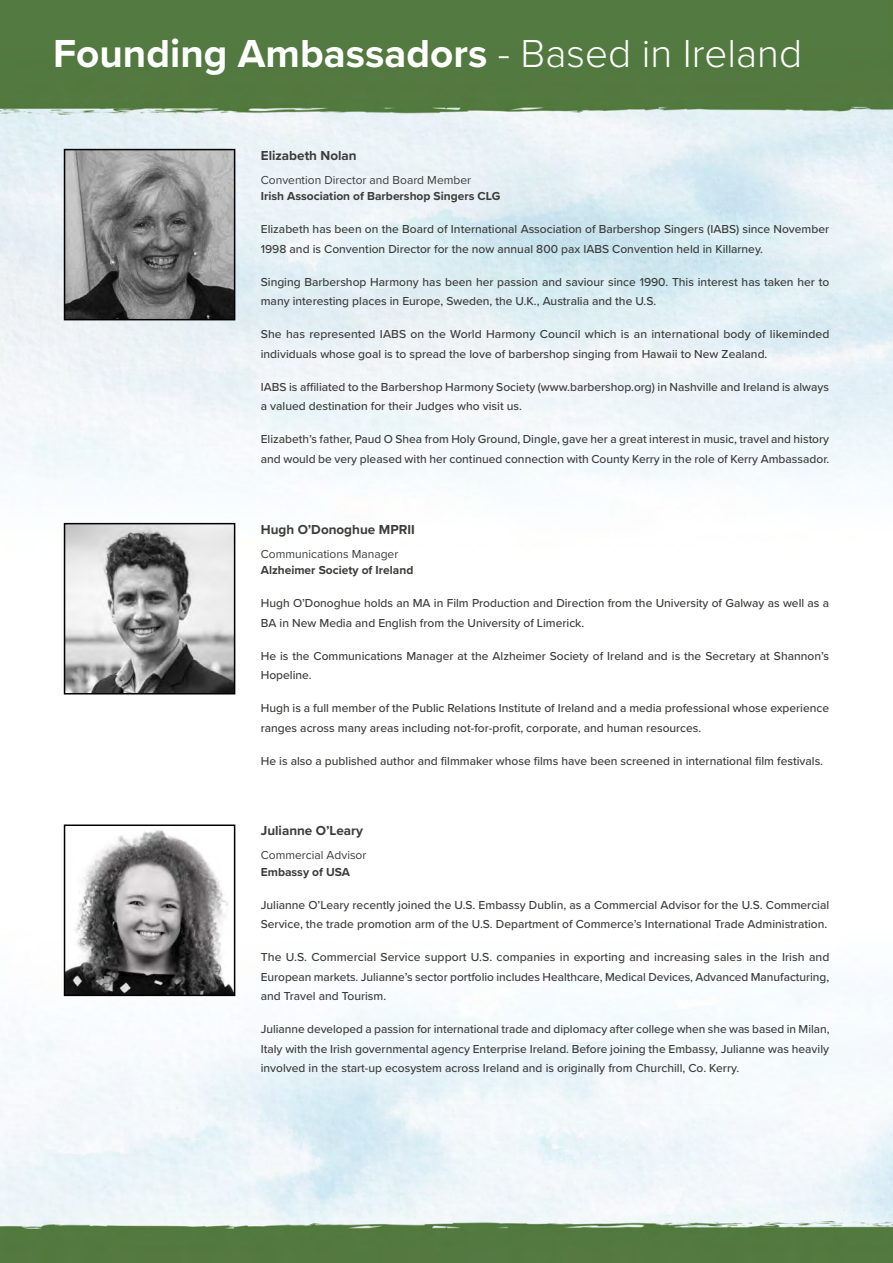
<style>
.page{position:relative;width:893px;height:1263px;background:#fff}
.page>*{position:absolute;margin:0;border:0;box-sizing:border-box;transform-origin:0 0}
.t1{font:700 40.5px "Proxima Nova";color:#fff}
.t2{font:700 13.5px "Proxima Nova";color:#3c3c3b}
.t3{font:500 12px/19.5px "Proxima Nova";color:#3c3c3b}
.t4{font:700 12px "Proxima Nova";color:#3c3c3b}
.t5{font:12px "Proxima Nova";color:#3c3c3b}
.s1{font-weight:300}
</style>
<div class="page">
<img style="left:0;top:0;width:893px;height:1263px">
<img style="left:67px;top:152px;width:165px;height:165px">
<div style="left:64px;top:149px;width:171px;height:171px;border:2px solid #000"></div>
<img style="left:67px;top:526px;width:165px;height:165px">
<div style="left:64px;top:523px;width:171px;height:171px;border:2px solid #000"></div>
<img style="left:67px;top:827px;width:165px;height:166px">
<div style="left:64px;top:824px;width:171px;height:172px;border:2px solid #000"></div>
<p class="t1" style="left:53px;top:24px;width:751px">Founding Ambassadors <span class="s1">- Based in Ireland</span></p>
<p class="t2" style="left:261px;top:145px;width:97px">Elizabeth Nolan</p>
<p class="t5" style="left:261px;top:171px;width:212px">Convention Director and Board Member</p>
<p class="t4" style="left:261px;top:187px;width:241px">Irish Association of Barbershop Singers CLG</p>
<p class="t3" style="left:261px;top:219px;width:570px">Elizabeth has been on the Board of International Association of Barbershop Singers (IABS) since November<br>1998 and is Convention Director for the now annual 800 pax IABS Convention held in Killarney.</p>
<p class="t3" style="left:261px;top:271px;width:570px">Singing Barbershop Harmony has been her passion and saviour since 1990. This interest has taken her to many interesting places in Europe, Sweden, the U.K., Australia and the U.S.</p>
<p class="t3" style="left:261px;top:324px;width:570px">She has represented IABS on the World Harmony Council which is an international body of likeminded individuals whose goal is to spread the love of barbershop singing from Hawaii to New Zealand.</p>
<p class="t3" style="left:261px;top:376px;width:570px">IABS is affiliated to the Barbershop Harmony Society (www.barbershop.org) in Nashville and Ireland is always a valued destination for their Judges who visit us.</p>
<p class="t3" style="left:261px;top:429px;width:570px">Elizabeth’s father, Paud O Shea from Holy Ground, Dingle, gave her a great interest in music, travel and history and would be very pleased with her continued connection with County Kerry in the role of Kerry Ambassador.</p>
<p class="t2" style="left:261px;top:519px;width:156px">Hugh O’Donoghue MPRII</p>
<p class="t5" style="left:261px;top:545px;width:139px">Communications Manager</p>
<p class="t4" style="left:261px;top:561px;width:154px">Alzheimer Society of Ireland</p>
<p class="t3" style="left:261px;top:593px;width:570px">Hugh O’Donoghue holds an MA in Film Production and Direction from the University of Galway as well as a<br>BA in New Media and English from the University of Limerick.</p>
<p class="t3" style="left:261px;top:645px;width:570px">He is the Communications Manager at the Alzheimer Society of Ireland and is the Secretary at Shannon’s<br>Hopeline.</p>
<p class="t3" style="left:261px;top:698px;width:570px">Hugh is a full member of the Public Relations Institute of Ireland and a media professional whose experience ranges across many areas including not-for-profit, corporate, and human resources.</p>
<p class="t3" style="left:261px;top:750px;width:564px">He is also a published author and filmmaker whose films have been screened in international film festivals.</p>
<p class="t2" style="left:261px;top:821px;width:104px">Julianne O’Leary</p>
<p class="t5" style="left:261px;top:846px;width:107px">Commercial Advisor</p>
<p class="t4" style="left:261px;top:863px;width:91px">Embassy of USA</p>
<p class="t3" style="left:261px;top:894px;width:570px">Julianne O’Leary recently joined the U.S. Embassy Dublin, as a Commercial Advisor for the U.S. Commercial<br>Service, the trade promotion arm of the U.S. Department of Commerce’s International Trade Administration.</p>
<p class="t3" style="left:261px;top:947px;width:570px;text-align:justify">The U.S. Commercial Service support U.S. companies in exporting and increasing sales in the Irish and European markets. Julianne’s sector portfolio includes Healthcare, Medical Devices, Advanced Manufacturing, and Travel and Tourism.</p>
<p class="t3" style="left:261px;top:1019px;width:570px;text-align:justify">Julianne developed a passion for international trade and diplomacy after college when she was based in Milan, Italy with the Irish governmental agency Enterprise Ireland. Before joining the Embassy, Julianne was heavily involved in the start-up ecosystem across Ireland and is originally from Churchill, Co. Kerry.</p>
</div>
